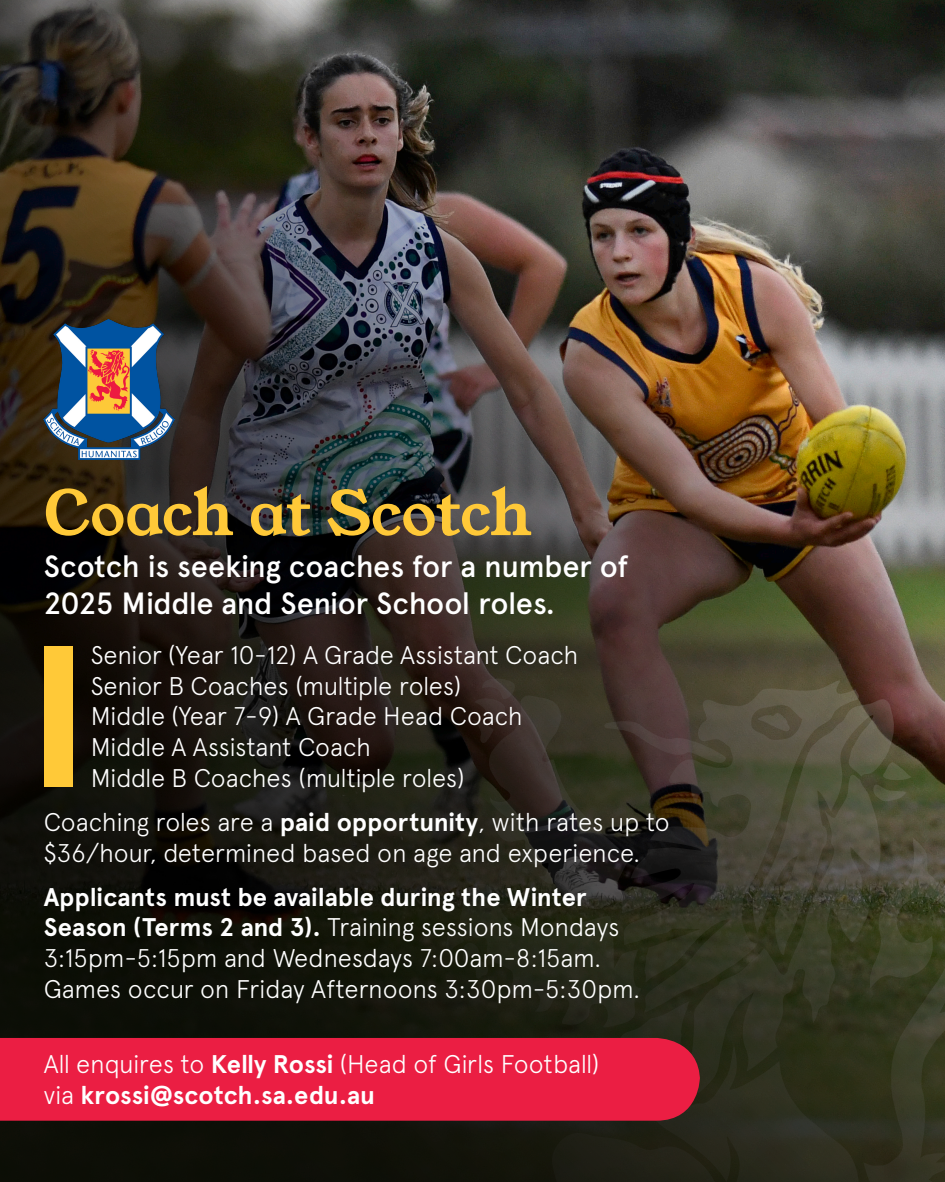
<style>
.page{position:relative;width:945px;height:1182px;background:#fff}
.page>*{position:absolute;margin:0;border:0;box-sizing:border-box;transform-origin:0 0}
.t1{font:61.34px "Young Serif";letter-spacing:-.02em;color:#ffc938}
.t2{font:500 30.62px/36.8px "Apercu";letter-spacing:-.02em;color:#fff}
.t3{font:300 25.55px/30.6px "Apercu";letter-spacing:-.01em;color:#fff}
.s1{font-weight:700}
</style>
<div class="page">
<img style="left:0;top:0;width:945px;height:1181px">
<img style="left:44px;top:320px;width:130px;height:139px">
<div style="left:44px;top:645px;width:28px;height:141px;background:#ffc938"></div>
<div style="left:0;top:1037px;width:700px;height:83px;background:#eb1e43"></div>
<p class="t1" style="left:44px;top:471px;width:490px">Coach at Scotch</p>
<p class="t2" style="left:44px;top:548px;width:586px">Scotch is seeking coaches for a number of<br>2025 Middle and Senior School roles.</p>
<p class="t3" style="left:91px;top:639px;width:489px">Senior (Year 10-12) A Grade Assistant Coach</p>
<p class="t3" style="left:91px;top:670px;width:372px">Senior B Coaches (multiple roles)</p>
<p class="t3" style="left:91px;top:700px;width:434px">Middle (Year 7-9) A Grade Head Coach</p>
<p class="t3" style="left:91px;top:731px;width:282px">Middle A Assistant Coach</p>
<p class="t3" style="left:91px;top:762px;width:375px">Middle B Coaches (multiple roles)</p>
<p class="t3" style="left:44px;top:806px;width:628px">Coaching roles are a <span class="s1">paid opportunity</span>, with rates up to $36/hour, determined based on age and experience.</p>
<p class="t3" style="left:44px;top:881px;width:598px"><span class="s1">Applicants must be available during the Winter Season (Terms 2 and 3).</span> Training sessions Mondays 3:15pm-5:15pm and Wednesdays 7:00am-8:15am.<br>Games occur on Friday Afternoons 3:30pm-5:30pm.</p>
<p class="t3" style="left:44px;top:1048px;width:557px">All enquires to <span class="s1">Kelly Rossi</span> (Head of Girls Football) via <span class="s1">krossi@scotch.sa.edu.au</span></p>
</div>
